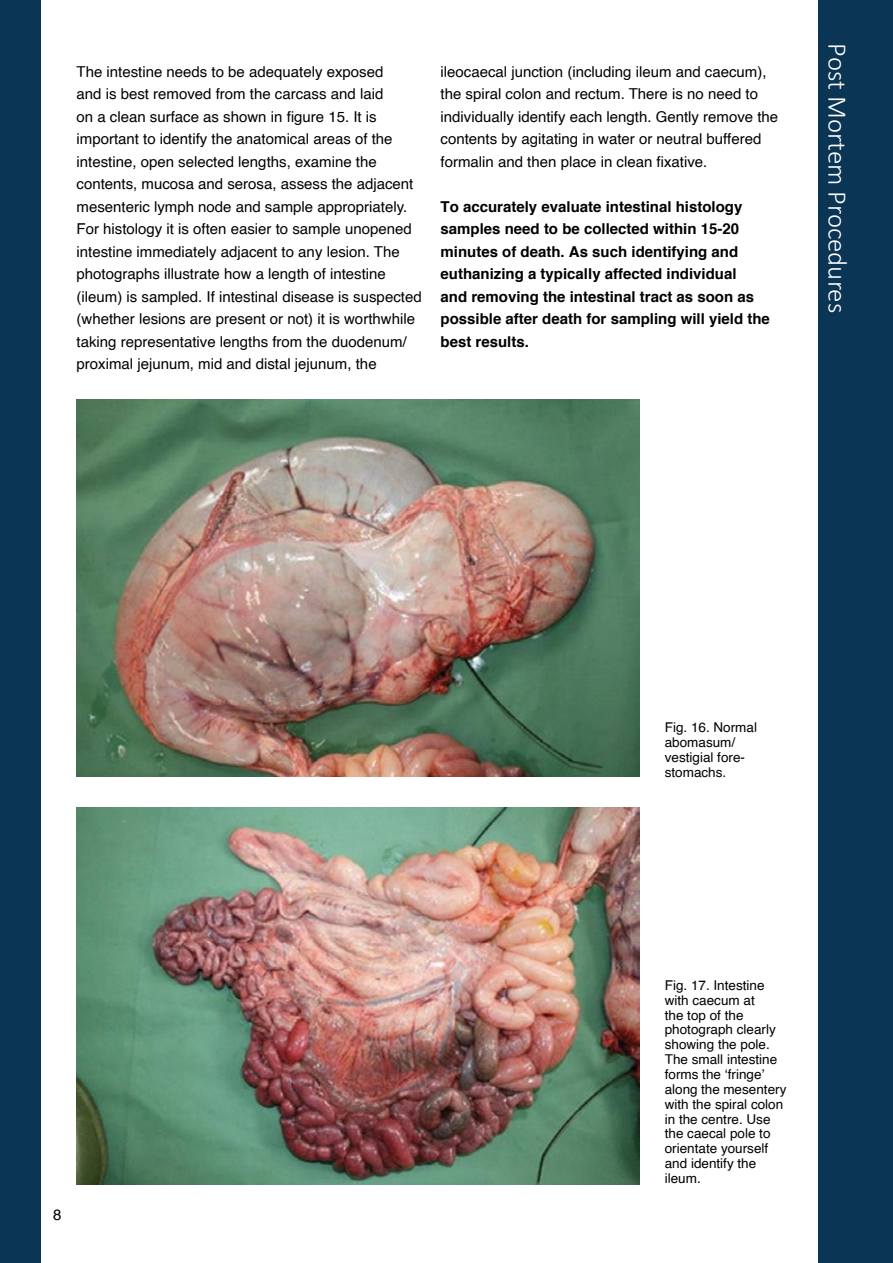
<style>
.page{position:relative;width:893px;height:1263px;background:#fff}
.page>*{position:absolute;margin:0;border:0;box-sizing:border-box;transform-origin:0 0}
.t1{font:300 27px "Calibri";color:#fff}
.t2{font:15px/22.5px "Helvetica";color:#000}
.t3{font:700 15px/22.5px "Helvetica";color:#000}
.t4{font:13.5px/14.9px "Helvetica";color:#000}
</style>
<div class="page">
<div style="left:819px;top:0;width:74px;height:1263px;background:#0a3554"></div>
<div style="left:0;top:0;width:41px;height:1263px;background:#0a3554"></div>
<img style="left:77px;top:400px;width:563px;height:376px">
<img style="left:77px;top:808px;width:563px;height:377px">
<p class="t2" style="left:77px;top:60px;width:347px">The intestine needs to be adequately exposed<br>and is best removed from the carcass and laid<br>on a clean surface as shown in figure 15. It is important to identify the anatomical areas of the intestine, open selected lengths, examine the contents, mucosa and serosa, assess the adjacent mesenteric lymph node and sample appropriately.<br>For histology it is often easier to sample unopened intestine immediately adjacent to any lesion. The photographs illustrate how a length of intestine (ileum) is sampled. If intestinal disease is suspected (whether lesions are present or not) it is worthwhile taking representative lengths from the duodenum/ proximal jejunum, mid and distal jejunum, the</p>
<p class="t2" style="left:441px;top:60px;width:339px">ileocaecal junction (including ileum and caecum), the spiral colon and rectum. There is no need to individually identify each length. Gently remove the contents by agitating in water or neutral buffered formalin and then place in clean fixative.</p>
<p class="t3" style="left:441px;top:195px;width:331px">To accurately evaluate intestinal histology samples need to be collected within 15-20 minutes of death. As such identifying and euthanizing a typically affected individual<br>and removing the intestinal tract as soon as possible after death for sampling will yield the best results.</p>
<h1 class="t1" style="left:854px;top:43px;width:271px;rotate:90deg">Post Mortem Procedures</h1>
<p class="t2" style="left:53px;top:1204px;width:10px">8</p>
<p class="t4" style="left:665px;top:721px;width:94px">Fig. 16. Normal abomasum/ vestigial fore&shy;stomachs.</p>
<p class="t4" style="left:665px;top:978px;width:123px">Fig. 17. Intestine with caecum at<br>the top of the photograph clearly showing the pole.<br>The small intestine forms the ‘fringe’ along the mesentery with the spiral colon in the centre. Use the caecal pole to orientate yourself and identify the ileum.</p>
</div>
